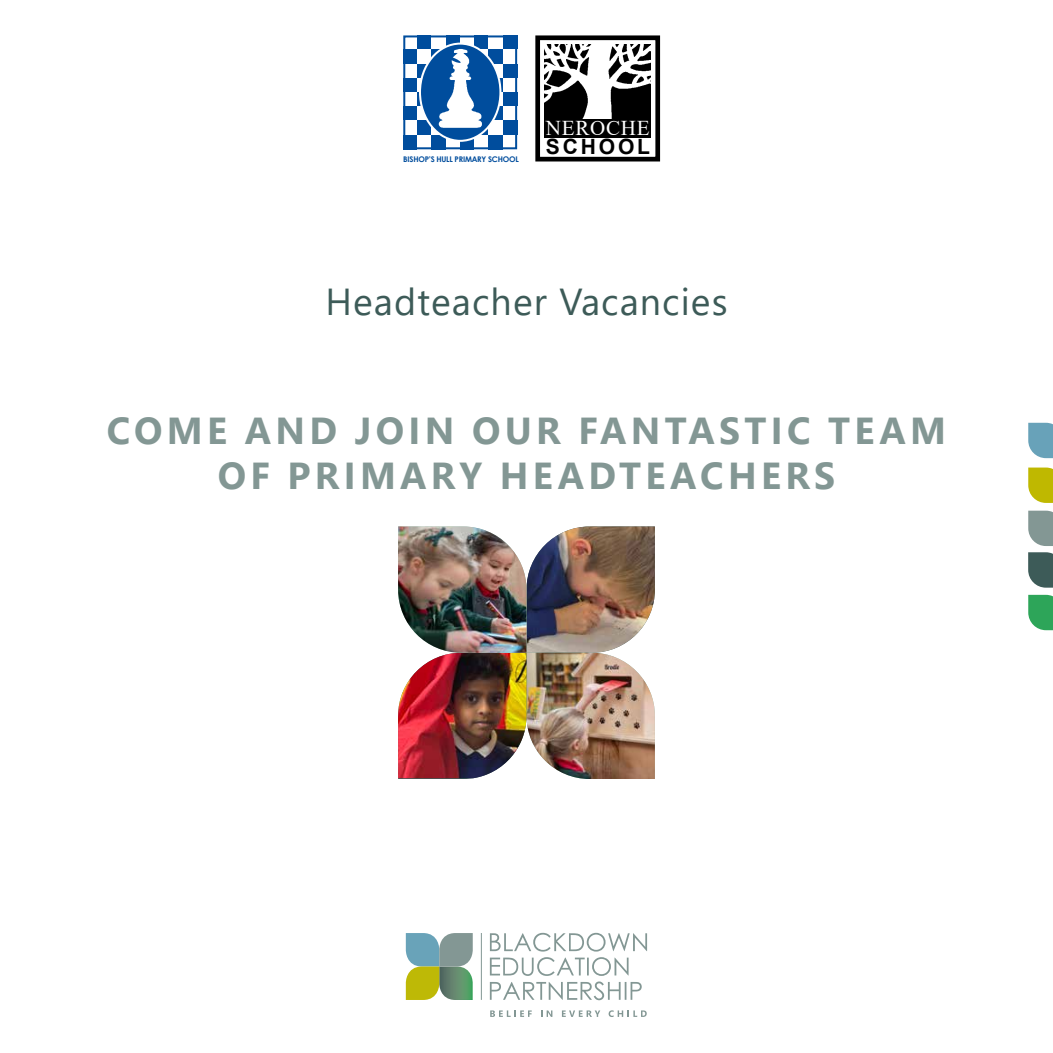
<style>
.page{position:relative;width:1053px;height:1053px;background:#fff}
.page>*{position:absolute;margin:0;border:0;box-sizing:border-box;transform-origin:0 0}
.t1{font:700 37.5px/45px "Segoe UI";letter-spacing:.115em;color:#839794;text-align:center}
.t2{font:37.5px "Segoe UI";letter-spacing:.03em;color:#3d5b58}
.t3{font:21px "Times New Roman";letter-spacing:.035em;color:#fff}
.t4{font:700 21px "Arial";letter-spacing:.135em;color:#000}
.t5{font:700 7.75px "Century Gothic";letter-spacing:-.03em;color:#004d9d}
</style>
<div class="page">
<svg style="left:1028px;top:423px;width:24px;height:35px"></svg>
<svg style="left:1028px;top:467px;width:24px;height:36px"></svg>
<svg style="left:1028px;top:552px;width:24px;height:35px"></svg>
<svg style="left:1028px;top:510px;width:24px;height:36px"></svg>
<svg style="left:1028px;top:594px;width:24px;height:36px"></svg>
<svg style="left:490px;top:1010px;width:41px;height:6px"></svg>
<svg style="left:541px;top:1010px;width:11px;height:6px"></svg>
<svg style="left:562px;top:1010px;width:38px;height:6px"></svg>
<svg style="left:608px;top:1010px;width:38px;height:6px"></svg>
<svg style="left:490px;top:981px;width:151px;height:19px"></svg>
<svg style="left:490px;top:957px;width:138px;height:18px"></svg>
<svg style="left:490px;top:932px;width:157px;height:19px"></svg>
<hr style="left:481px;top:932px;width:1px;height:67px;background:#839794">
<div style="left:417px;top:35px;width:14px;height:15px;background:#004d9d"></div>
<div style="left:446px;top:35px;width:14px;height:15px;background:#004d9d"></div>
<div style="left:474px;top:35px;width:14px;height:15px;background:#004d9d"></div>
<div style="left:503px;top:35px;width:14px;height:15px;background:#004d9d"></div>
<div style="left:403px;top:50px;width:14px;height:14px;background:#004d9d"></div>
<svg style="left:431px;top:50px;width:6px;height:7px"></svg>
<div style="left:488px;top:50px;width:15px;height:14px;background:#004d9d"></div>
<svg style="left:417px;top:64px;width:10px;height:14px"></svg>
<div style="left:503px;top:64px;width:14px;height:14px;background:#004d9d"></div>
<div style="left:403px;top:78px;width:14px;height:14px;background:#004d9d"></div>
<svg style="left:499px;top:78px;width:4px;height:14px"></svg>
<svg style="left:417px;top:92px;width:3px;height:14px"></svg>
<div style="left:503px;top:92px;width:14px;height:15px;background:#004d9d"></div>
<div style="left:403px;top:107px;width:14px;height:14px;background:#004d9d"></div>
<svg style="left:494px;top:107px;width:9px;height:13px"></svg>
<div style="left:417px;top:121px;width:14px;height:14px;background:#004d9d"></div>
<svg style="left:481px;top:129px;width:7px;height:6px"></svg>
<div style="left:503px;top:121px;width:14px;height:14px;background:#004d9d"></div>
<div style="left:403px;top:135px;width:14px;height:14px;background:#004d9d"></div>
<div style="left:431px;top:135px;width:15px;height:14px;background:#004d9d"></div>
<div style="left:460px;top:135px;width:14px;height:14px;background:#004d9d"></div>
<div style="left:488px;top:135px;width:15px;height:14px;background:#004d9d"></div>
<div style="left:403px;top:35px;width:114px;height:114px;border:2px solid #004d9d"></div>
<div style="left:420px;top:44px;width:80px;height:97px;background:#004d9d;border-radius:50%"></div>
<div style="left:419px;top:43px;width:82px;height:99px;border:2px solid #fff;border-radius:50%"></div>
<img style="left:437px;top:47px;width:46px;height:84px">
<svg style="left:454px;top:49px;width:13px;height:4px"></svg>
<svg style="left:448px;top:51px;width:19px;height:12px"></svg>
<div style="left:535px;top:35px;width:125px;height:126px;border:5px solid #000"></div>
<div style="left:544px;top:44px;width:106px;height:94px;background:#000"></div>
<img style="left:544px;top:44px;width:106px;height:75px">
<img style="left:398px;top:526px;width:256px;height:253px">
<svg style="left:406px;top:933px;width:66px;height:66px;background:#8da77c"></svg>
<p class="t5" style="left:403px;top:153px;width:117px">BISHOP’S HULL PRIMARY SCHOOL</p>
<p class="t3" style="left:546px;top:113px;width:105px">NEROCHE</p>
<p class="t4" style="left:545px;top:132px;width:106px">SCHOOL</p>
<p class="t2" style="left:325px;top:266px;width:403px">Headteacher Vacancies</p>
<p class="t1" style="left:107px;top:405px;width:840px">COME AND JOIN OUR FANTASTIC TEAM<br>OF PRIMARY HEADTEACHERS</p>
</div>
